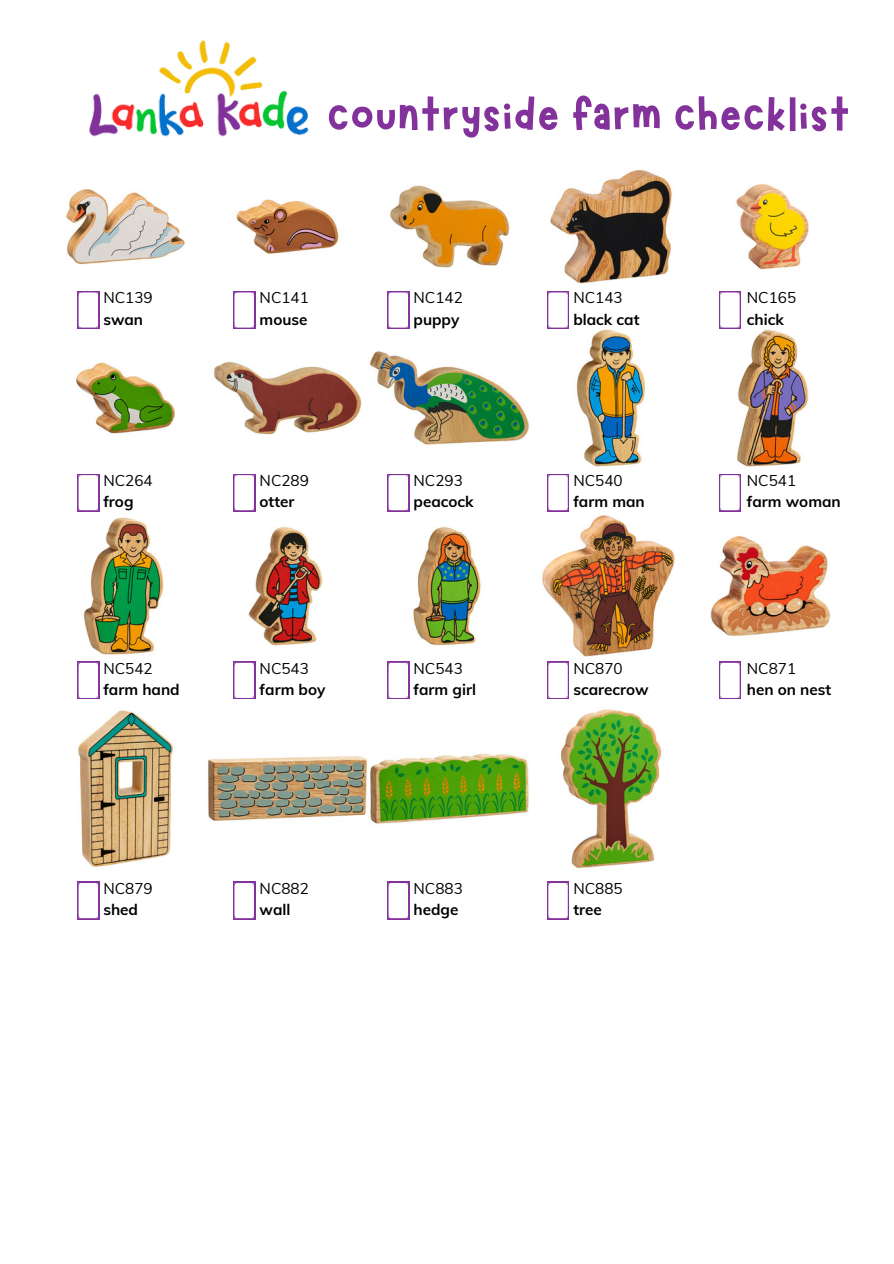
<style>
.page{position:relative;width:894px;height:1264px;background:#fff}
.page>*{position:absolute;margin:0;border:0;box-sizing:border-box;transform-origin:0 0}
.t1{font:58.2px "Marykate";color:#83329b}
.t2{font:700 15.3px "Muli";color:#000}
.t3{font:15.3px "Muli";color:#000}
</style>
<div class="page">
<img style="left:78px;top:709px;width:584px;height:159px">
<img style="left:66px;top:170px;width:743px;height:137px">
<img style="left:75px;top:317px;width:734px;height:161px">
<img style="left:77px;top:505px;width:754px;height:162px">
<img style="left:89px;top:40px;width:220px;height:97px">
<svg style="left:78px;top:291px;width:21px;height:37px"></svg>
<svg style="left:233px;top:291px;width:22px;height:37px"></svg>
<svg style="left:387px;top:291px;width:22px;height:37px"></svg>
<svg style="left:547px;top:291px;width:21px;height:37px"></svg>
<svg style="left:719px;top:291px;width:21px;height:37px"></svg>
<svg style="left:78px;top:474px;width:21px;height:37px"></svg>
<svg style="left:233px;top:474px;width:22px;height:37px"></svg>
<svg style="left:387px;top:474px;width:22px;height:37px"></svg>
<svg style="left:547px;top:474px;width:21px;height:37px"></svg>
<svg style="left:719px;top:474px;width:21px;height:37px"></svg>
<svg style="left:78px;top:661px;width:21px;height:38px"></svg>
<svg style="left:233px;top:661px;width:22px;height:38px"></svg>
<svg style="left:387px;top:661px;width:22px;height:38px"></svg>
<svg style="left:547px;top:661px;width:21px;height:38px"></svg>
<svg style="left:719px;top:661px;width:21px;height:38px"></svg>
<svg style="left:78px;top:881px;width:21px;height:38px"></svg>
<svg style="left:233px;top:881px;width:22px;height:38px"></svg>
<svg style="left:387px;top:881px;width:22px;height:38px"></svg>
<svg style="left:547px;top:881px;width:21px;height:38px"></svg>
<h1 class="t1" style="left:326px;top:78px;width:525px">countryside farm checklist</h1>
<p class="t3" style="left:103px;top:286px;width:51px">NC139</p>
<p class="t2" style="left:103px;top:308px;width:41px">swan</p>
<p class="t3" style="left:259px;top:286px;width:51px">NC141</p>
<p class="t2" style="left:259px;top:308px;width:49px">mouse</p>
<p class="t3" style="left:413px;top:286px;width:51px">NC142</p>
<p class="t2" style="left:413px;top:308px;width:47px">puppy</p>
<p class="t3" style="left:573px;top:286px;width:51px">NC143</p>
<p class="t2" style="left:573px;top:308px;width:68px">black cat</p>
<p class="t3" style="left:746px;top:286px;width:51px">NC165</p>
<p class="t2" style="left:746px;top:308px;width:38px">chick</p>
<p class="t3" style="left:103px;top:469px;width:51px">NC264</p>
<p class="t2" style="left:103px;top:490px;width:32px">frog</p>
<p class="t3" style="left:259px;top:469px;width:51px">NC289</p>
<p class="t2" style="left:259px;top:490px;width:36px">otter</p>
<p class="t3" style="left:413px;top:469px;width:51px">NC293</p>
<p class="t2" style="left:413px;top:490px;width:62px">peacock</p>
<p class="t3" style="left:573px;top:469px;width:51px">NC540</p>
<p class="t2" style="left:573px;top:490px;width:73px">farm man</p>
<p class="t3" style="left:746px;top:469px;width:51px">NC541</p>
<p class="t2" style="left:746px;top:490px;width:95px">farm woman</p>
<p class="t3" style="left:103px;top:657px;width:51px">NC542</p>
<p class="t2" style="left:103px;top:678px;width:78px">farm hand</p>
<p class="t3" style="left:259px;top:657px;width:51px">NC543</p>
<p class="t2" style="left:259px;top:678px;width:67px">farm boy</p>
<p class="t3" style="left:413px;top:657px;width:51px">NC543</p>
<p class="t2" style="left:413px;top:678px;width:64px">farm girl</p>
<p class="t3" style="left:573px;top:657px;width:51px">NC870</p>
<p class="t2" style="left:573px;top:678px;width:77px">scarecrow</p>
<p class="t3" style="left:746px;top:657px;width:51px">NC871</p>
<p class="t2" style="left:746px;top:678px;width:86px">hen on nest</p>
<p class="t3" style="left:103px;top:877px;width:51px">NC879</p>
<p class="t2" style="left:103px;top:898px;width:36px">shed</p>
<p class="t3" style="left:259px;top:877px;width:51px">NC882</p>
<p class="t2" style="left:259px;top:898px;width:32px">wall</p>
<p class="t3" style="left:413px;top:877px;width:51px">NC883</p>
<p class="t2" style="left:413px;top:898px;width:46px">hedge</p>
<p class="t3" style="left:573px;top:877px;width:51px">NC885</p>
<p class="t2" style="left:573px;top:898px;width:30px">tree</p>
</div>
